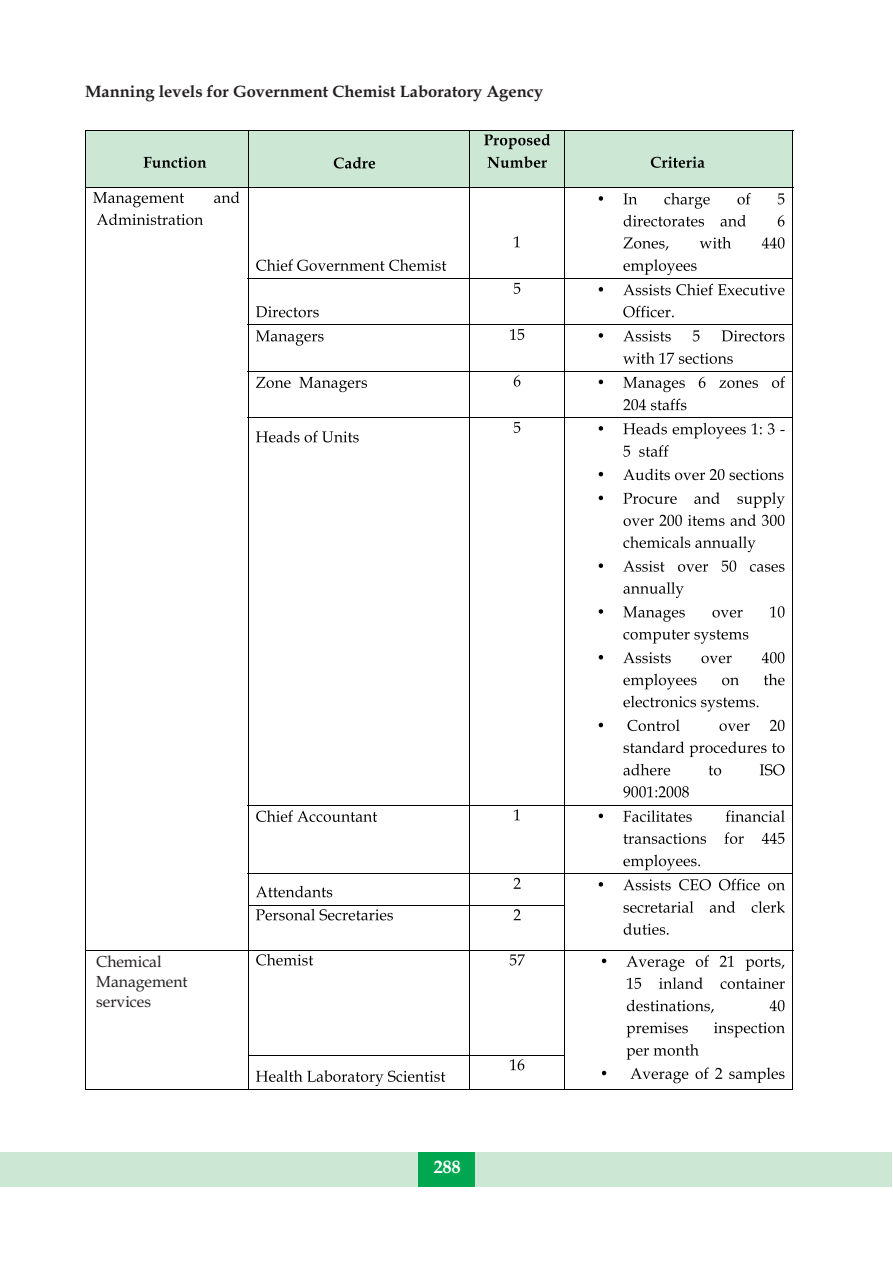
<style>
.page{position:relative;width:893px;height:1263px;background:#fff}
.page>*{position:absolute;margin:0;border:0;box-sizing:border-box;transform-origin:0 0}
.t1{font:700 18px "Book Antiqua";color:#fff}
.t2{font:700 16.5px "Book Antiqua";color:#231f20}
.t3{font:16.05px/20.4px "Book Antiqua";color:#231f20}
</style>
<div class="page">
<div style="left:1px;top:1152px;width:891px;height:34px;background:#cce7d3"></div>
<div style="left:419px;top:1152px;width:56px;height:34px;background:#00a650"></div>
<div style="left:86px;top:131px;width:161px;height:56px;background:#cce7d3"></div>
<svg style="left:144px;top:157px;width:62px;height:11px"></svg>
<div style="left:248px;top:131px;width:221px;height:56px;background:#cce7d3"></div>
<svg style="left:334px;top:157px;width:41px;height:12px"></svg>
<div style="left:470px;top:131px;width:94px;height:56px;background:#cce7d3"></div>
<svg style="left:484px;top:134px;width:66px;height:15px"></svg>
<svg style="left:488px;top:156px;width:59px;height:12px"></svg>
<div style="left:564px;top:131px;width:228px;height:56px;background:#cce7d3"></div>
<svg style="left:651px;top:157px;width:53px;height:11px"></svg>
<hr style="left:85px;top:130px;width:708px;height:1px;background:#000">
<hr style="left:85px;top:131px;width:1px;height:56px;background:#000">
<hr style="left:248px;top:131px;width:1px;height:56px;background:#000">
<hr style="left:469px;top:131px;width:1px;height:56px;background:#000">
<hr style="left:564px;top:131px;width:1px;height:56px;background:#000">
<hr style="left:792px;top:131px;width:1px;height:56px;background:#000">
<svg style="left:93px;top:191px;width:146px;height:16px"></svg>
<svg style="left:97px;top:213px;width:106px;height:12px"></svg>
<svg style="left:256px;top:259px;width:190px;height:12px"></svg>
<svg style="left:514px;top:236px;width:6px;height:11px"></svg>
<svg style="left:599px;top:196px;width:4px;height:5px"></svg>
<svg style="left:623px;top:193px;width:161px;height:16px"></svg>
<svg style="left:624px;top:215px;width:160px;height:12px"></svg>
<svg style="left:623px;top:237px;width:161px;height:14px"></svg>
<svg style="left:623px;top:259px;width:73px;height:16px"></svg>
<hr style="left:85px;top:187px;width:708px;height:1px;background:#000">
<hr style="left:85px;top:188px;width:1px;height:90px;background:#000">
<hr style="left:248px;top:188px;width:1px;height:90px;background:#000">
<hr style="left:469px;top:188px;width:1px;height:90px;background:#000">
<hr style="left:564px;top:188px;width:1px;height:90px;background:#000">
<hr style="left:792px;top:188px;width:1px;height:90px;background:#000">
<svg style="left:256px;top:306px;width:63px;height:11px"></svg>
<svg style="left:513px;top:283px;width:7px;height:11px"></svg>
<svg style="left:599px;top:287px;width:4px;height:5px"></svg>
<svg style="left:623px;top:284px;width:161px;height:11px"></svg>
<svg style="left:623px;top:306px;width:51px;height:11px"></svg>
<hr style="left:248px;top:278px;width:545px;height:1px;background:#000">
<hr style="left:85px;top:279px;width:1px;height:46px;background:#000">
<hr style="left:248px;top:279px;width:1px;height:46px;background:#000">
<hr style="left:469px;top:279px;width:1px;height:46px;background:#000">
<hr style="left:564px;top:279px;width:1px;height:46px;background:#000">
<hr style="left:792px;top:279px;width:1px;height:46px;background:#000">
<svg style="left:256px;top:330px;width:68px;height:16px"></svg>
<svg style="left:510px;top:329px;width:14px;height:11px"></svg>
<svg style="left:599px;top:333px;width:4px;height:5px"></svg>
<svg style="left:623px;top:330px;width:161px;height:11px"></svg>
<svg style="left:623px;top:352px;width:110px;height:12px"></svg>
<hr style="left:248px;top:325px;width:545px;height:1px;background:#000">
<hr style="left:85px;top:325px;width:1px;height:46px;background:#000">
<hr style="left:248px;top:325px;width:1px;height:46px;background:#000">
<hr style="left:469px;top:325px;width:1px;height:46px;background:#000">
<hr style="left:564px;top:325px;width:1px;height:46px;background:#000">
<hr style="left:792px;top:325px;width:1px;height:46px;background:#000">
<svg style="left:256px;top:377px;width:111px;height:15px"></svg>
<svg style="left:514px;top:375px;width:6px;height:12px"></svg>
<svg style="left:599px;top:380px;width:4px;height:4px"></svg>
<svg style="left:623px;top:376px;width:162px;height:16px"></svg>
<svg style="left:623px;top:399px;width:63px;height:11px"></svg>
<hr style="left:248px;top:371px;width:545px;height:1px;background:#000">
<hr style="left:85px;top:372px;width:1px;height:45px;background:#000">
<hr style="left:248px;top:372px;width:1px;height:45px;background:#000">
<hr style="left:469px;top:372px;width:1px;height:45px;background:#000">
<hr style="left:564px;top:372px;width:1px;height:45px;background:#000">
<hr style="left:792px;top:372px;width:1px;height:45px;background:#000">
<svg style="left:256px;top:431px;width:103px;height:11px"></svg>
<svg style="left:513px;top:422px;width:7px;height:11px"></svg>
<svg style="left:599px;top:426px;width:4px;height:5px"></svg>
<svg style="left:623px;top:423px;width:151px;height:16px"></svg>
<svg style="left:623px;top:445px;width:45px;height:12px"></svg>
<svg style="left:599px;top:472px;width:4px;height:4px"></svg>
<svg style="left:623px;top:469px;width:160px;height:11px"></svg>
<svg style="left:599px;top:496px;width:4px;height:4px"></svg>
<svg style="left:623px;top:492px;width:162px;height:16px"></svg>
<svg style="left:623px;top:514px;width:161px;height:12px"></svg>
<svg style="left:623px;top:536px;width:132px;height:16px"></svg>
<svg style="left:599px;top:563px;width:4px;height:5px"></svg>
<svg style="left:623px;top:561px;width:161px;height:11px"></svg>
<svg style="left:623px;top:582px;width:61px;height:16px"></svg>
<svg style="left:599px;top:609px;width:4px;height:5px"></svg>
<svg style="left:623px;top:606px;width:161px;height:16px"></svg>
<svg style="left:623px;top:630px;width:125px;height:14px"></svg>
<svg style="left:599px;top:655px;width:4px;height:5px"></svg>
<svg style="left:623px;top:652px;width:161px;height:11px"></svg>
<svg style="left:623px;top:674px;width:161px;height:16px"></svg>
<svg style="left:623px;top:696px;width:135px;height:16px"></svg>
<svg style="left:599px;top:723px;width:4px;height:4px"></svg>
<svg style="left:627px;top:719px;width:157px;height:12px"></svg>
<svg style="left:623px;top:741px;width:161px;height:16px"></svg>
<svg style="left:623px;top:764px;width:161px;height:11px"></svg>
<svg style="left:623px;top:786px;width:66px;height:11px"></svg>
<hr style="left:248px;top:417px;width:545px;height:1px;background:#000">
<hr style="left:85px;top:418px;width:1px;height:387px;background:#000">
<hr style="left:248px;top:418px;width:1px;height:387px;background:#000">
<hr style="left:469px;top:418px;width:1px;height:387px;background:#000">
<hr style="left:564px;top:418px;width:1px;height:387px;background:#000">
<hr style="left:792px;top:418px;width:1px;height:387px;background:#000">
<svg style="left:256px;top:810px;width:121px;height:12px"></svg>
<svg style="left:514px;top:809px;width:6px;height:11px"></svg>
<svg style="left:599px;top:814px;width:4px;height:4px"></svg>
<svg style="left:623px;top:810px;width:162px;height:12px"></svg>
<svg style="left:623px;top:832px;width:161px;height:12px"></svg>
<svg style="left:623px;top:855px;width:77px;height:16px"></svg>
<hr style="left:248px;top:805px;width:545px;height:1px;background:#000">
<hr style="left:85px;top:806px;width:1px;height:67px;background:#000">
<hr style="left:248px;top:806px;width:1px;height:67px;background:#000">
<hr style="left:469px;top:806px;width:1px;height:67px;background:#000">
<hr style="left:564px;top:806px;width:1px;height:67px;background:#000">
<hr style="left:792px;top:806px;width:1px;height:67px;background:#000">
<svg style="left:256px;top:886px;width:76px;height:11px"></svg>
<svg style="left:513px;top:878px;width:8px;height:11px"></svg>
<svg style="left:599px;top:882px;width:4px;height:5px"></svg>
<svg style="left:623px;top:879px;width:162px;height:11px"></svg>
<svg style="left:623px;top:901px;width:162px;height:12px"></svg>
<svg style="left:624px;top:923px;width:45px;height:12px"></svg>
<hr style="left:248px;top:873px;width:545px;height:1px;background:#000">
<hr style="left:85px;top:874px;width:1px;height:31px;background:#000">
<hr style="left:248px;top:874px;width:1px;height:31px;background:#000">
<hr style="left:469px;top:874px;width:1px;height:31px;background:#000">
<hr style="left:564px;top:874px;width:1px;height:31px;background:#000">
<hr style="left:792px;top:874px;width:1px;height:31px;background:#000">
<svg style="left:256px;top:909px;width:137px;height:11px"></svg>
<svg style="left:513px;top:909px;width:8px;height:11px"></svg>
<hr style="left:248px;top:905px;width:316px;height:1px;background:#000">
<hr style="left:85px;top:906px;width:1px;height:44px;background:#000">
<hr style="left:248px;top:906px;width:1px;height:44px;background:#000">
<hr style="left:469px;top:906px;width:1px;height:44px;background:#000">
<hr style="left:564px;top:906px;width:1px;height:44px;background:#000">
<hr style="left:792px;top:906px;width:1px;height:44px;background:#000">
<svg style="left:256px;top:954px;width:57px;height:12px"></svg>
<svg style="left:509px;top:954px;width:16px;height:12px"></svg>
<svg style="left:602px;top:959px;width:4px;height:4px"></svg>
<svg style="left:626px;top:955px;width:158px;height:16px"></svg>
<svg style="left:627px;top:977px;width:158px;height:12px"></svg>
<svg style="left:627px;top:1000px;width:157px;height:13px"></svg>
<svg style="left:626px;top:1022px;width:159px;height:15px"></svg>
<svg style="left:626px;top:1044px;width:73px;height:16px"></svg>
<svg style="left:602px;top:1071px;width:4px;height:4px"></svg>
<svg style="left:630px;top:1067px;width:154px;height:16px"></svg>
<hr style="left:85px;top:950px;width:708px;height:1px;background:#000">
<hr style="left:85px;top:951px;width:1px;height:104px;background:#000">
<hr style="left:248px;top:951px;width:1px;height:104px;background:#000">
<hr style="left:469px;top:951px;width:1px;height:104px;background:#000">
<hr style="left:564px;top:951px;width:1px;height:104px;background:#000">
<hr style="left:792px;top:951px;width:1px;height:104px;background:#000">
<svg style="left:256px;top:1070px;width:189px;height:16px"></svg>
<svg style="left:510px;top:1059px;width:14px;height:11px"></svg>
<hr style="left:248px;top:1055px;width:316px;height:1px;background:#000">
<hr style="left:85px;top:1055px;width:1px;height:35px;background:#000">
<hr style="left:85px;top:1089px;width:163px;height:1px;background:#000">
<hr style="left:248px;top:1055px;width:1px;height:35px;background:#000">
<hr style="left:248px;top:1089px;width:221px;height:1px;background:#000">
<hr style="left:469px;top:1055px;width:1px;height:35px;background:#000">
<hr style="left:470px;top:1089px;width:94px;height:1px;background:#000">
<hr style="left:564px;top:1055px;width:1px;height:35px;background:#000">
<hr style="left:564px;top:1089px;width:228px;height:1px;background:#000">
<hr style="left:792px;top:1055px;width:1px;height:35px;background:#000">
<p class="t2" style="left:85px;top:85px;width:460px">Manning levels for Government Chemist Laboratory Agency</p>
<p class="t3" style="left:96px;top:953px;width:93px">Chemical<br>Management services</p>
<p class="t1" style="left:434px;top:1160px;width:28px">288</p>
</div>
